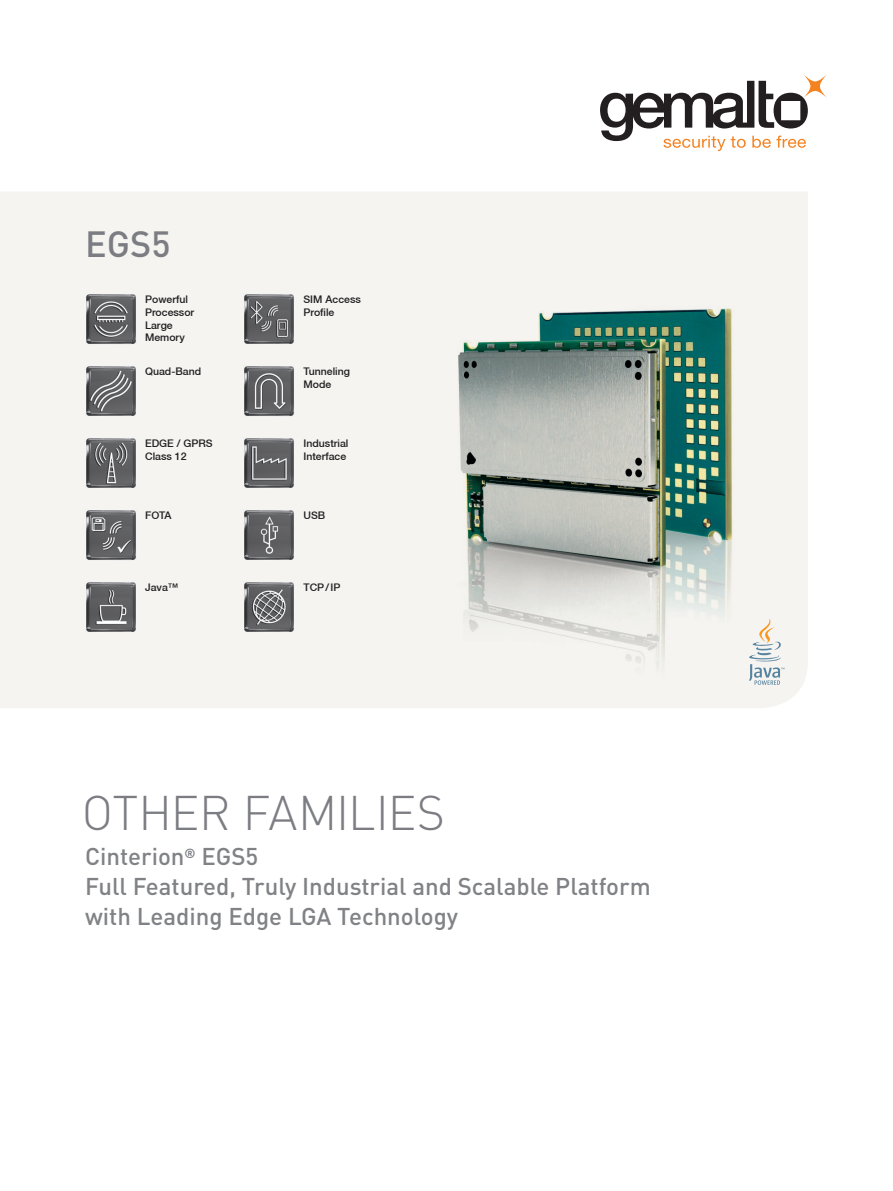
<style>
.page{position:relative;width:893px;height:1191px;background:#fff}
.page>*{position:absolute;margin:0;border:0;box-sizing:border-box;transform-origin:0 0}
.Header_Light_32_40{font:300 48px "DIN Pro";letter-spacing:-.015em;color:#7c7d83}
.headline{font:500 36px "DIN Pro";color:#7c7d83}
.t1{font:500 24px/30px "DIN Pro";color:#808285}
.t2{font:500 10.5px "Helvetica Neue CE";color:#231f20}
</style>
<div class="page">
<div style="left:0;top:192px;width:808px;height:516px;background:#f5f4f1"></div>
<img style="left:446px;top:295px;width:307px;height:390px">
<svg style="left:600px;top:75px;width:227px;height:76px"></svg>
<img style="left:85px;top:366px;width:51px;height:51px">
<img style="left:243px;top:366px;width:51px;height:51px">
<img style="left:85px;top:438px;width:51px;height:51px">
<img style="left:243px;top:438px;width:51px;height:51px">
<img style="left:85px;top:510px;width:51px;height:51px">
<img style="left:243px;top:510px;width:51px;height:51px">
<img style="left:85px;top:582px;width:51px;height:51px">
<img style="left:243px;top:293px;width:51px;height:51px">
<img style="left:243px;top:581px;width:51px;height:51px">
<img style="left:85px;top:294px;width:51px;height:50px">
<svg style="left:745px;top:618px;width:40px;height:67px"></svg>
<p class="headline" style="left:85px;top:220px;width:87px">EGS5</p>
<p class="t2" style="left:145px;top:293px;width:44px">Powerful</p>
<p class="t2" style="left:145px;top:306px;width:51px">Processor</p>
<p class="t2" style="left:145px;top:318px;width:29px">Large</p>
<p class="t2" style="left:145px;top:331px;width:41px">Memory</p>
<p class="t2" style="left:303px;top:293px;width:59px">SIM Access</p>
<p class="t2" style="left:303px;top:306px;width:32px">Profile</p>
<p class="t2" style="left:145px;top:365px;width:58px">Quad-Band</p>
<p class="t2" style="left:303px;top:365px;width:48px">Tunneling</p>
<p class="t2" style="left:303px;top:378px;width:29px">Mode</p>
<p class="t2" style="left:145px;top:437px;width:69px">EDGE / GPRS</p>
<p class="t2" style="left:145px;top:450px;width:43px">Class 12</p>
<p class="t2" style="left:303px;top:437px;width:46px">Industrial</p>
<p class="t2" style="left:303px;top:450px;width:44px">Interface</p>
<p class="t2" style="left:145px;top:509px;width:28px">FOTA</p>
<p class="t2" style="left:303px;top:509px;width:23px">USB</p>
<p class="t2" style="left:145px;top:581px;width:35px">Java™</p>
<p class="t2" style="left:303px;top:581px;width:39px">TCP/IP</p>
<p class="Header_Light_32_40" style="left:82px;top:780px;width:365px">OTHER FAMILIES</p>
<p class="t1" style="left:85px;top:840px;width:175px">Cinterion<sup>®</sup> EGS5</p>
<p class="t1" style="left:85px;top:870px;width:567px">Full Featured, Truly Industrial and Scalable Platform with Leading Edge LGA Technology</p>
</div>
